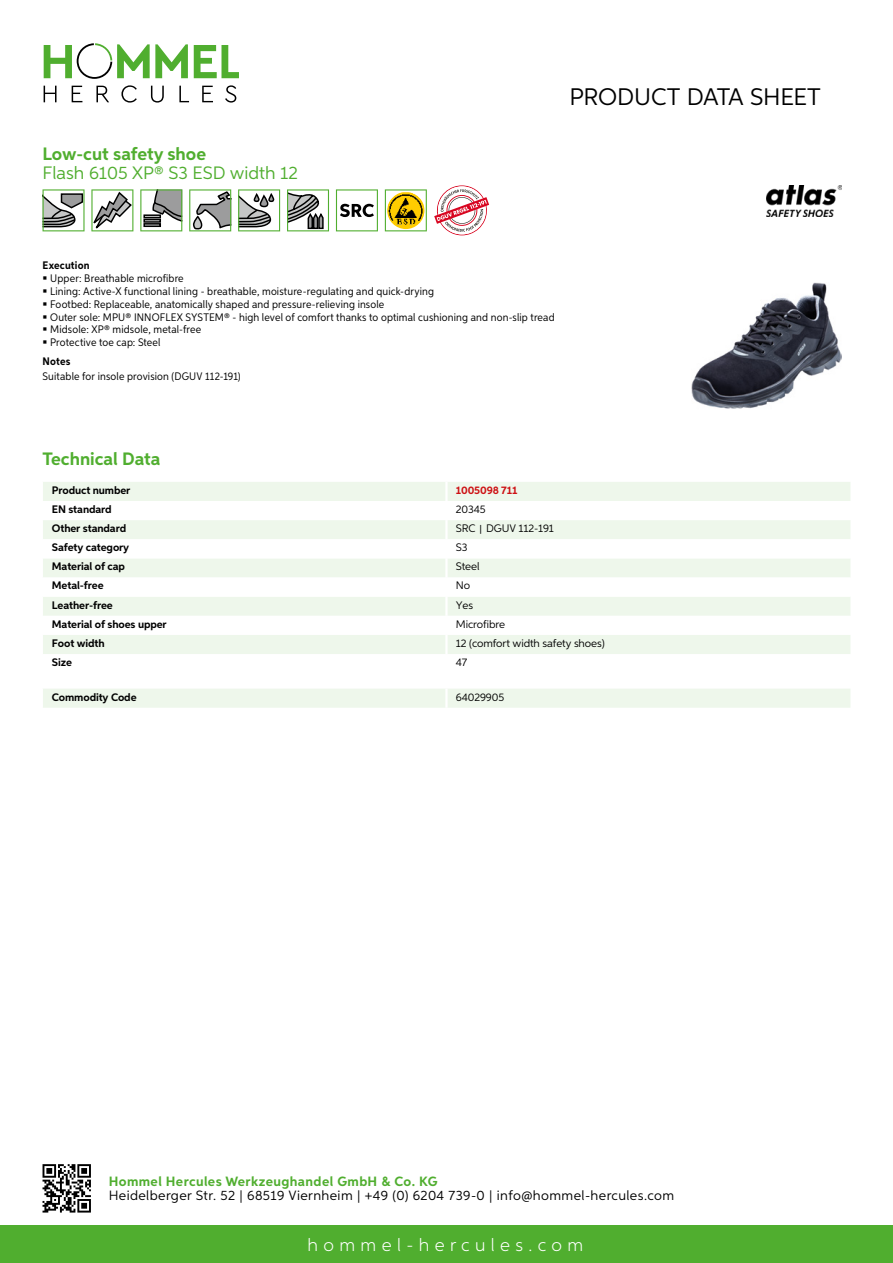
<style>
.page{position:relative;width:893px;height:1263px;background:#fff}
.page>*{position:absolute;margin:0;border:0;box-sizing:border-box;transform-origin:0 0}
.t1{font:24px "Aspira";letter-spacing:-.01em;color:#000}
.t2{font:700 18px "Aspira";color:#50ae2f}
.t3{font:18px "Aspira";color:#50ae2f}
.t4{font:300 18px "Aspira";letter-spacing:.3em;color:#fff}
.t5{font:13.5px "Aspira";letter-spacing:.03em;color:#000}
.t6{font:700 13.5px "Aspira";letter-spacing:.03em;color:#50ae2f}
.t7{font:10.95px/12.8px "Aspira Nar";letter-spacing:.015em;color:#000}
.t8{font:700 10.95px "Aspira";letter-spacing:-.01em;color:#000}
.t9{font:10.95px "Aspira";letter-spacing:-.01em;color:#000}
.t10{font:700 10.95px "Aspira Nar";letter-spacing:.015em;color:#000}
.t11{font:700 10.95px "Aspira";letter-spacing:-.01em;color:#cd1013}
.s1{font-family:"Wuerth Global";font-size:10.5px}
</style>
<div class="page">
<div style="left:0;top:1226px;width:893px;height:37px;background:#50ae2f"></div>
<svg style="left:43px;top:1164px;width:48px;height:48px"></svg>
<svg style="left:194px;top:45px;width:45px;height:33px"></svg>
<svg style="left:44px;top:43px;width:144px;height:36px"></svg>
<svg style="left:44px;top:86px;width:13px;height:16px"></svg>
<svg style="left:72px;top:86px;width:10px;height:16px"></svg>
<svg style="left:96px;top:86px;width:13px;height:16px"></svg>
<svg style="left:121px;top:85px;width:16px;height:18px"></svg>
<svg style="left:151px;top:86px;width:13px;height:17px"></svg>
<svg style="left:179px;top:86px;width:10px;height:16px"></svg>
<svg style="left:202px;top:86px;width:11px;height:16px"></svg>
<svg style="left:225px;top:85px;width:11px;height:18px"></svg>
<div style="left:43px;top:482px;width:807px;height:19px;background:#eef7eb"></div>
<svg style="left:43px;top:520px;width:807px;height:134px;fill:#eef7eb"></svg>
<hr style="left:445px;top:482px;width:3px;height:19px;background:#fff">
<hr style="left:445px;top:520px;width:3px;height:19px;background:#fff">
<hr style="left:445px;top:539px;width:3px;height:19px;background:#fff">
<hr style="left:445px;top:558px;width:3px;height:19px;background:#fff">
<hr style="left:445px;top:577px;width:3px;height:20px;background:#fff">
<hr style="left:445px;top:597px;width:3px;height:19px;background:#fff">
<hr style="left:445px;top:616px;width:3px;height:19px;background:#fff">
<hr style="left:445px;top:635px;width:3px;height:19px;background:#fff">
<div style="left:43px;top:689px;width:807px;height:19px;background:#eef7eb"></div>
<hr style="left:445px;top:689px;width:3px;height:19px;background:#fff">
<svg style="left:43px;top:189px;width:90px;height:42px"></svg>
<svg style="left:140px;top:189px;width:42px;height:42px"></svg>
<svg style="left:189px;top:189px;width:42px;height:42px"></svg>
<svg style="left:238px;top:189px;width:42px;height:42px"></svg>
<svg style="left:287px;top:189px;width:42px;height:42px"></svg>
<svg style="left:336px;top:189px;width:42px;height:42px"></svg>
<svg style="left:385px;top:189px;width:42px;height:42px"></svg>
<svg style="left:434px;top:185px;width:55px;height:50px"></svg>
<img style="left:692px;top:282px;width:150px;height:127px">
<img style="left:766px;top:185px;width:76px;height:32px">
<h2 class="t2" style="left:43px;top:142px;width:165px">Low-cut safety shoe</h2>
<h2 class="t3" style="left:43px;top:162px;width:257px">Flash 6105 XP® S3 ESD width 12</h2>
<h1 class="t1" style="left:569px;top:82px;width:253px">Product data sh eet</h1>
<p class="t10" style="left:43px;top:259px;width:49px">Execution</p>
<p class="t7" style="left:50px;top:272px;width:506px">Upper: Breathable microfibre<br>Lining: Active-X functional lining - breathable, moisture-regulating and quick-drying<br>Footbed: Replaceable, anatomically shaped and pressure-relieving insole<br>Outer sole: MPU® INNOFLEX SYSTEM® - high level of comfort thanks to optimal cushioning and non-slip tread Midsole: XP® midsole, metal-free<br>Protective toe cap: Steel</p>
<p class="t10" style="left:43px;top:355px;width:29px">Notes</p>
<p class="t7" style="left:43px;top:370px;width:200px">Suitable for insole provision (DGUV 112-191)</p>
<h2 class="t2" style="left:43px;top:448px;width:120px">Technical Data</h2>
<p class="t8" style="left:52px;top:483px;width:80px">Product number</p>
<p class="t11" style="left:456px;top:483px;width:63px">1005098 711</p>
<p class="t8" style="left:52px;top:502px;width:61px">EN standard</p>
<p class="t9" style="left:456px;top:502px;width:31px">20345</p>
<p class="t8" style="left:52px;top:521px;width:76px">Other standard</p>
<p class="t9" style="left:456px;top:522px;width:100px">SRC <span class="s1">|</span> DGUV 112-191</p>
<p class="t8" style="left:52px;top:541px;width:79px">Safety category</p>
<p class="t9" style="left:456px;top:541px;width:13px">S3</p>
<p class="t8" style="left:52px;top:560px;width:75px">Material of cap</p>
<p class="t9" style="left:456px;top:560px;width:25px">Steel</p>
<p class="t8" style="left:52px;top:579px;width:53px">Metal-free</p>
<p class="t9" style="left:456px;top:579px;width:16px">No</p>
<p class="t8" style="left:52px;top:598px;width:62px">Leather-free</p>
<p class="t9" style="left:456px;top:598px;width:19px">Yes</p>
<p class="t8" style="left:52px;top:617px;width:116px">Material of shoes upper</p>
<p class="t9" style="left:456px;top:617px;width:51px">Microfibre</p>
<p class="t8" style="left:52px;top:636px;width:54px">Foot width</p>
<p class="t9" style="left:456px;top:636px;width:150px">12 (comfort width safety shoes)</p>
<p class="t8" style="left:52px;top:655px;width:22px">Size</p>
<p class="t9" style="left:456px;top:655px;width:13px">47</p>
<p class="t8" style="left:52px;top:690px;width:86px">Commodity Code</p>
<p class="t9" style="left:456px;top:690px;width:50px">64029905</p>
<p class="t6" style="left:109px;top:1172px;width:330px">Hommel Hercules Werkzeughandel GmbH &amp; Co. KG</p>
<p class="t5" style="left:109px;top:1187px;width:567px">Heidelberger Str. 52 | 68519 Viernheim | +49 (0) 6204 739-0 | info@hommel-hercules.com</p>
<h2 class="t4" style="left:307px;top:1234px;width:277px">hommel-hercules.com</h2>
</div>
